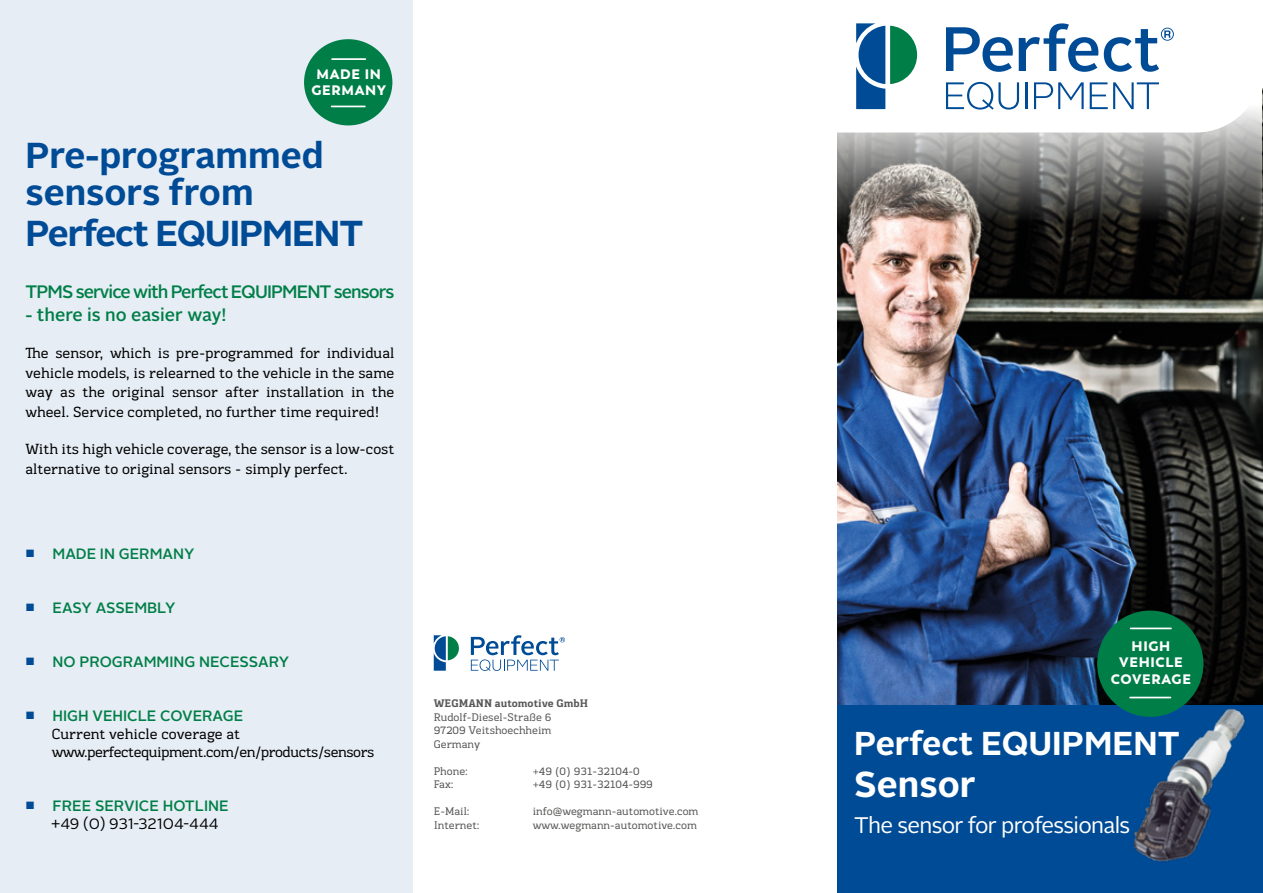
<style>
.page{position:relative;width:1263px;height:893px;background:#fff}
.page>*{position:absolute;margin:0;border:0;box-sizing:border-box;transform-origin:0 0}
.t1{font:700 36px/39px "Alright Sans";letter-spacing:-.02em;color:#004b96}
.t2{font:700 36px "Alright Sans";color:#fff}
.t3{font:700 33px "Alright Sans";color:#fff}
.t4{font:22.5px "Alright Sans";letter-spacing:-.03em;color:#fff}
.t5{font:500 18px "Alright Sans";letter-spacing:-.05em;color:#007e48}
.t6{font:500 18px "Alright Sans";color:#007e48}
.t7{font:15px/19.5px "Kondolar";color:#000;text-align:justify}
.t8{font:500 15px "Alright Sans";color:#007e48}
.t9{font:15px/18px "Kondolar";letter-spacing:-.03em;color:#000}
.t10{font:15px/18px "Alright Sans";color:#000}
.t11{font:900 13.65px/16.5px "Trenda";letter-spacing:.05em;color:#fff;text-align:center}
.t12{font:11.25px/13.5px "Kondolar";color:#575756;text-align:justify}
.t13{font:700 11.25px "Kondolar";color:#575756}
.s1{font-weight:700;font-size:10.5px;color:#004b96}
.s2{font-weight:500;color:#007e48}
</style>
<div class="page">
<img style="left:838px;top:230px;width:424px;height:475px">
<div style="left:0;top:0;width:412px;height:893px;background:#e6edf4"></div>
<svg style="left:434px;top:635px;width:25px;height:36px"></svg>
<svg style="left:471px;top:635px;width:94px;height:36px"></svg>
<div style="left:838px;top:705px;width:425px;height:188px;background:#004b96"></div>
<svg style="left:837px;top:133px;width:425px;height:97px"></svg>
<img style="left:1087px;top:653px;width:176px;height:209px">
<svg style="left:837px;top:27px;width:425px;height:106px"></svg>
<svg style="left:946px;top:27px;width:67px;height:45px"></svg>
<svg style="left:1019px;top:23px;width:79px;height:49px"></svg>
<svg style="left:856px;top:23px;width:61px;height:86px"></svg>
<svg style="left:946px;top:82px;width:73px;height:28px"></svg>
<hr style="left:1026px;top:82px;width:2px;height:27px;background:#004b96">
<svg style="left:1034px;top:82px;width:50px;height:27px"></svg>
<svg style="left:1090px;top:82px;width:69px;height:27px"></svg>
<svg style="left:1104px;top:28px;width:70px;height:44px"></svg>
<div style="left:304px;top:39px;width:88px;height:86px;background:#007e48;border-radius:50%"></div>
<hr style="left:332px;top:106px;width:33px;height:1px;background:#fff">
<hr style="left:332px;top:58px;width:33px;height:2px;background:#fff">
<div style="left:1097px;top:611px;width:106px;height:106px;background:#007e48;border-radius:50%"></div>
<hr style="left:1130px;top:697px;width:40px;height:1px;background:#fff">
<hr style="left:1130px;top:628px;width:41px;height:1px;background:#fff">
<p class="t11" style="left:311px;top:66px;width:76px">MADE IN<br>GERMANY</p>
<h1 class="t1" style="left:26px;top:136px;width:339px">Pre-programmed sensors from<br>Perfect EQUIPMENT</h1>
<p class="t5" style="left:26px;top:279px;width:370px">TPMS service with Perfect EQUIPMENT sensors</p>
<p class="t6" style="left:26px;top:302px;width:202px">- there is no easier way!</p>
<p class="t7" style="left:26px;top:344px;width:370px">The sensor, which is pre-programmed for individual vehicle models, is relearned to the vehicle in the same way as the original sensor after installation in the wheel. Service completed, no further time required!</p>
<p class="t7" style="left:26px;top:440px;width:370px">With its high vehicle coverage, the sensor is a low-cost alternative to original sensors - simply perfect.</p>
<p class="t8" style="left:26px;top:543px;width:170px"><span class="s1">■</span> MADE IN GERMANY</p>
<p class="t8" style="left:26px;top:597px;width:151px"><span class="s1">■</span> EASY ASSEMBLY</p>
<p class="t8" style="left:26px;top:651px;width:265px"><span class="s1">■</span> NO PROGRAMMING NECESSARY</p>
<p class="t8" style="left:26px;top:705px;width:219px"><span class="s1">■</span> HIGH VEHICLE COVERAGE</p>
<p class="t9" style="left:52px;top:725px;width:324px">Current vehicle coverage at www.perfectequipment.com/en/products/sensors</p>
<p class="t10" style="left:51px;top:797px;width:179px;text-indent:-26px"><span class="s1">■</span> <span class="s2">FREE SERVICE HOTLINE </span>+49 (0) 931-32104-444</p>
<p class="t13" style="left:434px;top:696px;width:156px">WEGMANN automotive GmbH</p>
<p class="t12" style="left:434px;top:710px;width:119px">Rudolf-Diesel-Straße 6<br>97209 Veitshoechheim Germany</p>
<p class="t12" style="left:434px;top:764px;width:36px">Phone:</p>
<p class="t12" style="left:533px;top:764px;width:108px">+49 (0) 931-32104-0</p>
<p class="t12" style="left:434px;top:778px;width:21px">Fax:</p>
<p class="t12" style="left:533px;top:778px;width:122px">+49 (0) 931-32104-999</p>
<p class="t12" style="left:434px;top:805px;width:37px">E-Mail:</p>
<p class="t12" style="left:533px;top:805px;width:167px">info@wegmann-automotive.com</p>
<p class="t12" style="left:434px;top:818px;width:47px">Internet:</p>
<p class="t12" style="left:533px;top:818px;width:166px">www.wegmann-automotive.com</p>
<p class="t11" style="left:1111px;top:638px;width:82px">HIGH<br>VEHICLE<br>COVERAGE</p>
<h2 class="t3" style="left:854px;top:721px;width:327px">Perfect EQUIPMENT</h2>
<h1 class="t2" style="left:854px;top:760px;width:123px">Sensor</h1>
<h3 class="t4" style="left:854px;top:810px;width:278px">The sensor for professionals</h3>
</div>
